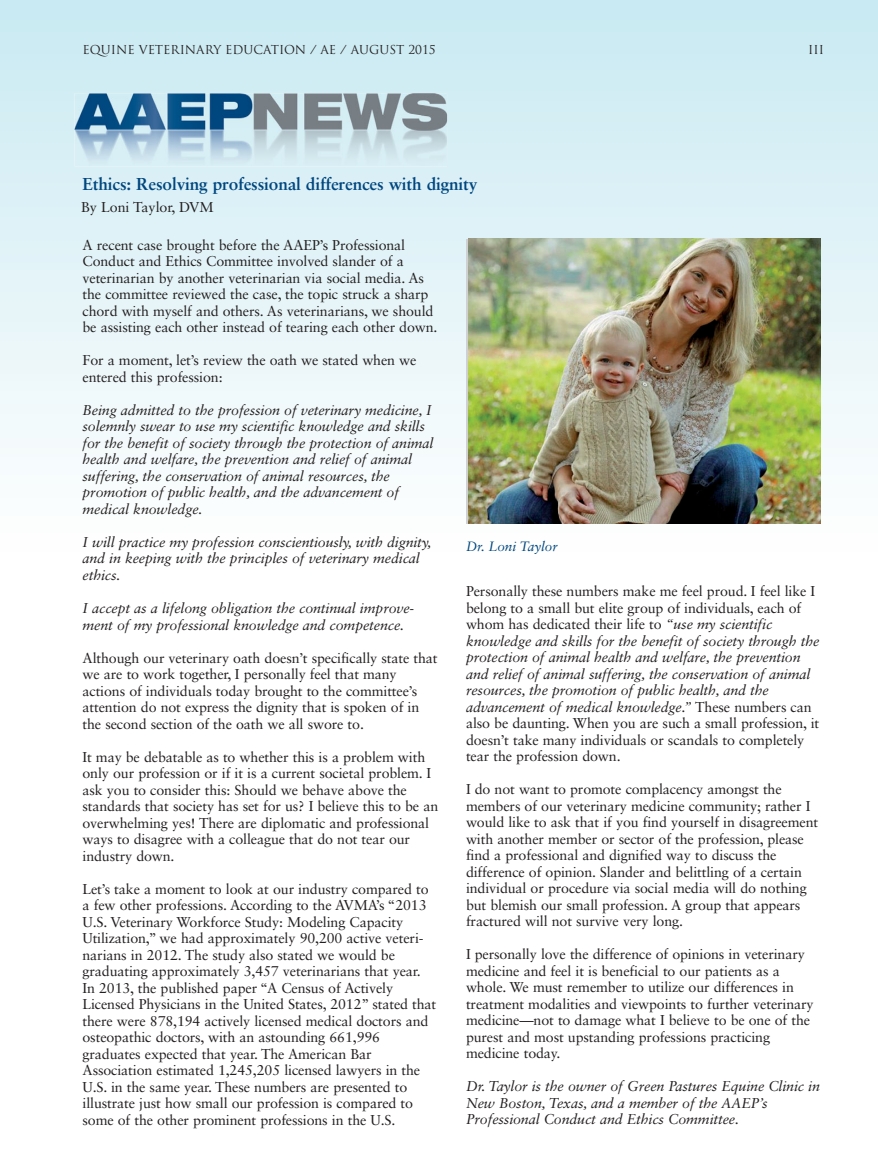
<style>
.page{position:relative;width:878px;height:1175px;background:#fff}
.page>*{position:absolute;margin:0;border:0;box-sizing:border-box;transform-origin:0 0}
.t1{font:700 17.25px "Sabon LT Std";letter-spacing:-.01em;color:#00467f}
.t2{font:14.25px/16.5px "Sabon LT Std Roma 1";letter-spacing:-.01em;color:#231f20}
.t3{font:italic 14.25px/16.5px "Sabon LT Std";letter-spacing:-.01em;color:#231f20}
.t4{font:italic 13.5px "Sabon LT Std";color:#00467f}
.t5{font:12px "Trajan Pro";color:#231f20}
.s1{font-family:"Sabon LT Std";font-style:italic}
.s2{font-family:"Sabon LT Std Roma 1";font-style:normal}
</style>
<div class="page">
<img style="left:0;top:0;width:878px;height:448px">
<img style="left:74px;top:93px;width:373px;height:73px">
<img style="left:468px;top:239px;width:352px;height:285px">
<p class="t5" style="left:82px;top:45px;width:355px">EQUINE VETERINARY EDUCATION / AE / AUGUST 2015</p>
<p class="t5" style="left:808px;top:45px;width:17px">III</p>
<p class="t5" style="left:350px;top:45px;width:66px">JUNE 2015</p>
<p class="t1" style="left:82px;top:177px;width:396px">Ethics: Resolving professional differences with dignity</p>
<p class="t2" style="left:81px;top:200px;width:134px">By Loni Taylor, DVM</p>
<p class="t2" style="left:82px;top:238px;width:356px">A recent case brought before the AAEP’s Professional Conduct and Ethics Committee involved slander of a veterinarian by another veterinarian via social media. As the committee reviewed the case, the topic struck a sharp chord with myself and others. As veterinarians, we should be assisting each other instead of tearing each other down.</p>
<p class="t2" style="left:82px;top:353px;width:335px">For a moment, let’s review the oath we stated when we entered this profession:</p>
<p class="t3" style="left:82px;top:403px;width:352px">Being admitted to the profession of veterinary medicine, I solemnly swear to use my scientific knowledge and skills for the benefit of society through the protection of animal health and welfare, the prevention and relief of animal suffering, the conservation of animal resources, the promotion of public health, and the advancement of medical knowledge.</p>
<p class="t3" style="left:82px;top:535px;width:350px">I will practice my profession conscientiously, with dignity, and in keeping with the principles of veterinary medical ethics.</p>
<p class="t3" style="left:82px;top:601px;width:333px">I accept as a lifelong obligation the continual improve&shy;ment of my professional knowledge and competence.</p>
<p class="t2" style="left:82px;top:650px;width:356px">Although our veterinary oath doesn’t specifically state that we are to work together, I personally feel that many actions of individuals today brought to the committee’s attention do not express the dignity that is spoken of in the second section of the oath we all swore to.</p>
<p class="t2" style="left:82px;top:749px;width:357px">It may be debatable as to whether this is a problem with only our profession or if it is a current societal problem. I ask you to consider this: Should we behave above the standards that society has set for us? I believe this to be an overwhelming yes! There are diplomatic and professional ways to disagree with a colleague that do not tear our industry down.</p>
<p class="t2" style="left:82px;top:881px;width:355px">Let’s take a moment to look at our industry compared to a few other professions. According to the AVMA’s “2013<br>U.S. Veterinary Workforce Study: Modeling Capacity Utilization,” we had approximately 90,200 active veteri&shy;narians in 2012. The study also stated we would be graduating approximately 3,457 veterinarians that year.<br>In 2013, the published paper “A Census of Actively Licensed Physicians in the United States, 2012” stated that there were 878,194 actively licensed medical doctors and osteopathic doctors, with an astounding 661,996 graduates expected that year. The American Bar Association estimated 1,245,205 licensed lawyers in the U.S. in the same year. These numbers are presented to illustrate just how small our profession is compared to some of the other prominent professions in the U.S.</p>
<p class="t4" style="left:466px;top:540px;width:93px">Dr. Loni Taylor</p>
<p class="t2" style="left:466px;top:584px;width:351px">Personally these numbers make me feel proud. I feel like I belong to a small but elite group of individuals, each of whom has dedicated their life to <span class="s1">“use my scientific</span></p>
<p class="t3" style="left:466px;top:633px;width:355px">knowledge and skills for the benefit of society through the protection of animal health and welfare, the prevention and relief of animal suffering, the conservation of animal resources, the promotion of public health, and the advancement of medical knowledge.” <span class="s2">These numbers can</span></p>
<p class="t2" style="left:466px;top:716px;width:355px">also be daunting. When you are such a small profession, it doesn’t take many individuals or scandals to completely tear the profession down.</p>
<p class="t2" style="left:466px;top:782px;width:354px">I do not want to promote complacency amongst the members of our veterinary medicine community; rather I would like to ask that if you find yourself in disagreement with another member or sector of the profession, please find a professional and dignified way to discuss the difference of opinion. Slander and belittling of a certain individual or procedure via social media will do nothing but blemish our small profession. A group that appears fractured will not survive very long.</p>
<p class="t2" style="left:466px;top:947px;width:349px">I personally love the difference of opinions in veterinary medicine and feel it is beneficial to our patients as a whole. We must remember to utilize our differences in treatment modalities and viewpoints to further veterinary medicine—not to damage what I believe to be one of the purest and most upstanding professions practicing medicine today.</p>
<p class="t3" style="left:466px;top:1079px;width:355px">Dr. Taylor is the owner of Green Pastures Equine Clinic in<br>New Boston, Texas, and a member of the AAEP’s<br>Professional Conduct and Ethics Committee.</p>
</div>
